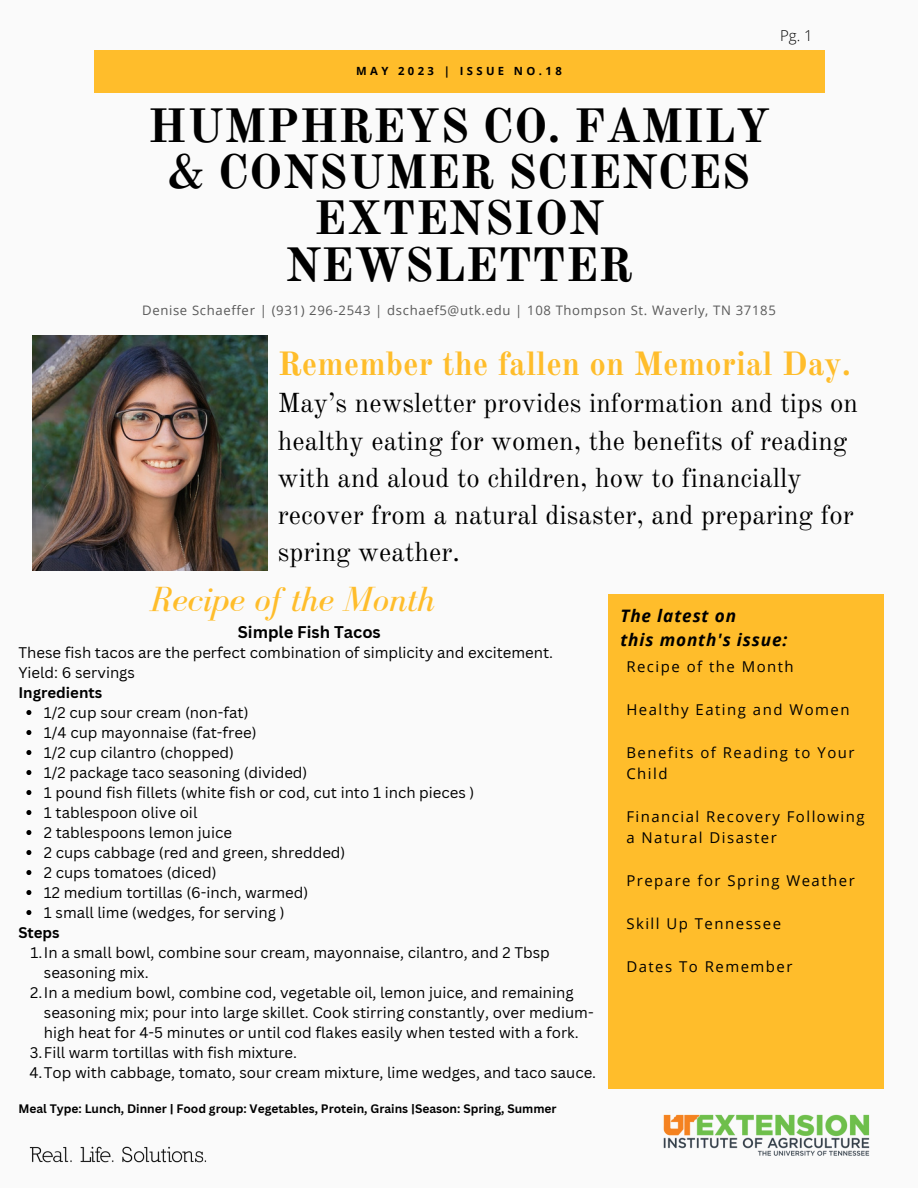
<style>
.page{position:relative;width:918px;height:1188px;background:#fafafa}
.page>*{position:absolute;margin:0;border:0;box-sizing:border-box;transform-origin:0 0}
.t1{font:700 47.25px/46.2px "Old Standard";color:#000;text-align:center}
.t2{font:italic 36px "Bodoni FLF";color:#ffbd2b}
.t3{font:700 33px "Old Standard";color:#ffbd2b}
.t4{font:26.85px/37.2px "Old Standard";color:#000}
.t5{font:italic 700 17.25px "Open Sans";letter-spacing:.05em;color:#000}
.t6{font:700 16.5px "Canva Sans";color:#000}
.t7{font:15px/20px "Canva Sans";color:#000}
.t8{font:15px/21.3px "Open Sans";letter-spacing:.1em;color:#000}
.t9{font:700 15px "Canva Sans";color:#000}
.t10{font:300 15px "Open Sans";color:#000}
.t11{font:13.05px "Open Sans";letter-spacing:.05em;color:#595959}
.t12{font:700 12px "Canva Sans";color:#000}
.t13{font:700 11.25px "Open Sans";letter-spacing:.3em;color:#000}
</style>
<div class="page">
<div style="left:94px;top:50px;width:730px;height:42px;background:#ffbd2b"></div>
<div style="left:609px;top:594px;width:275px;height:495px;background:#ffbd2b"></div>
<img style="left:663px;top:1114px;width:207px;height:42px">
<img style="left:29px;top:1146px;width:178px;height:17px">
<img style="left:32px;top:335px;width:236px;height:236px">
<svg style="left:26px;top:710px;width:5px;height:5px"></svg>
<svg style="left:26px;top:730px;width:5px;height:5px"></svg>
<svg style="left:26px;top:750px;width:5px;height:5px"></svg>
<svg style="left:26px;top:770px;width:5px;height:5px"></svg>
<svg style="left:26px;top:790px;width:5px;height:5px"></svg>
<svg style="left:26px;top:810px;width:5px;height:5px"></svg>
<svg style="left:26px;top:830px;width:5px;height:5px"></svg>
<svg style="left:26px;top:850px;width:5px;height:5px"></svg>
<svg style="left:26px;top:870px;width:5px;height:5px"></svg>
<svg style="left:26px;top:890px;width:5px;height:5px"></svg>
<svg style="left:26px;top:910px;width:5px;height:5px"></svg>
<p class="t10" style="left:780px;top:25px;width:34px">Pg. 1</p>
<p class="t13" style="left:356px;top:63px;width:207px">MAY 2023 | ISSUE NO.18</p>
<p class="t1" style="left:148px;top:104px;width:624px">HUMPHREYS CO. FAMILY &amp; CONSUMER SCIENCES<br>EXTENSION<br>NEWSLETTER</p>
<p class="t11" style="left:142px;top:301px;width:635px">Denise Schaeffer | (931) 296-2543 | dschaef5@utk.edu | 108 Thompson St. Waverly, TN 37185</p>
<p class="t3" style="left:278px;top:343px;width:575px">Remember the fallen on Memorial Day.</p>
<p class="t4" style="left:278px;top:385px;width:582px">May’s newsletter provides information and tips on healthy eating for women, the benefits of reading with and aloud to children, how to financially recover from a natural disaster, and preparing for spring weather.</p>
<p class="t2" style="left:150px;top:580px;width:286px">Recipe of the Month</p>
<p class="t6" style="left:238px;top:620px;width:145px">Simple Fish Tacos</p>
<p class="t7" style="left:18px;top:642px;width:536px">These fish tacos are the perfect combination of simplicity and excitement.</p>
<p class="t7" style="left:18px;top:662px;width:118px">Yield: 6 servings</p>
<p class="t9" style="left:18px;top:682px;width:85px">Ingredients</p>
<p class="t7" style="left:44px;top:702px;width:206px">1/2 cup sour cream (non-fat)</p>
<p class="t7" style="left:44px;top:722px;width:214px">1/4 cup mayonnaise (fat-free)</p>
<p class="t7" style="left:44px;top:742px;width:192px">1/2 cup cilantro (chopped)</p>
<p class="t7" style="left:44px;top:762px;width:265px">1/2 package taco seasoning (divided)</p>
<p class="t7" style="left:44px;top:782px;width:432px">1 pound fish fillets (white fish or cod, cut into 1 inch pieces )</p>
<p class="t7" style="left:44px;top:802px;width:155px">1 tablespoon olive oil</p>
<p class="t7" style="left:44px;top:822px;width:190px">2 tablespoons lemon juice</p>
<p class="t7" style="left:44px;top:842px;width:303px">2 cups cabbage (red and green, shredded)</p>
<p class="t7" style="left:44px;top:862px;width:174px">2 cups tomatoes (diced)</p>
<p class="t7" style="left:44px;top:882px;width:266px">12 medium tortillas (6-inch, warmed)</p>
<p class="t7" style="left:44px;top:902px;width:242px">1 small lime (wedges, for serving )</p>
<p class="t7" style="left:44px;top:942px;width:507px;text-indent:-13px">1.In a small bowl, combine sour cream, mayonnaise, cilantro, and 2 Tbsp seasoning mix.</p>
<p class="t7" style="left:44px;top:982px;width:551px;text-indent:-14px">2.In a medium bowl, combine cod, vegetable oil, lemon juice, and remaining seasoning mix; pour into large skillet. Cook stirring constantly, over medium&shy;high heat for 4-5 minutes or until cod flakes easily when tested with a fork.</p>
<p class="t7" style="left:30px;top:1042px;width:269px">3.Fill warm tortillas with fish mixture.</p>
<p class="t7" style="left:29px;top:1062px;width:568px">4.Top with cabbage, tomato, sour cream mixture, lime wedges, and taco sauce.</p>
<p class="t9" style="left:18px;top:922px;width:43px">Steps</p>
<p class="t12" style="left:18px;top:1100px;width:540px">Meal Type: Lunch, Dinner | Food group: Vegetables, Protein, Grains |Season: Spring, Summer</p>
<p class="t5" style="left:620px;top:604px;width:117px">The latest on</p>
<p class="t5" style="left:620px;top:628px;width:169px">this month's issue:</p>
<p class="t8" style="left:626px;top:656px;width:169px">Recipe of the Month</p>
<p class="t8" style="left:626px;top:699px;width:225px">Healthy Eating and Women</p>
<p class="t8" style="left:626px;top:741px;width:230px">Benefits of Reading to Your<br>Child</p>
<p class="t8" style="left:626px;top:806px;width:240px">Financial Recovery Following a Natural Disaster</p>
<p class="t8" style="left:626px;top:870px;width:230px">Prepare for Spring Weather</p>
<p class="t8" style="left:626px;top:912px;width:156px">Skill Up Tennessee</p>
<p class="t8" style="left:626px;top:955px;width:168px">Dates To Remember</p>
</div>
